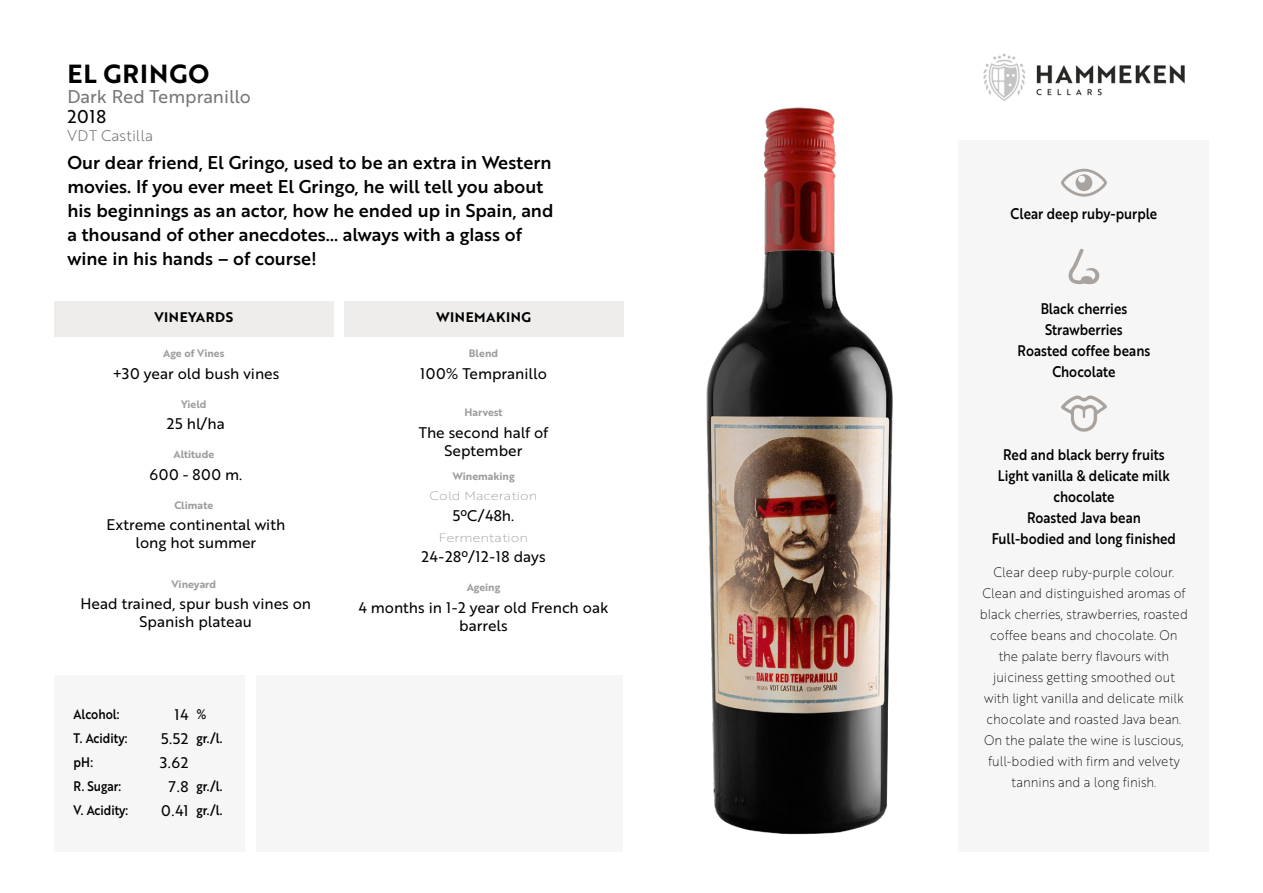
<style>
.page{position:relative;width:1263px;height:893px;background:#fff}
.page>*{position:absolute;margin:0;border:0;box-sizing:border-box;transform-origin:0 0}
.t1{font:25.5px "Brother 1816 Bold";letter-spacing:.04em;color:#000}
.t2{font:18px/24px "Brother 1816 Medium";color:#000}
.t3{font:18px "Brother 1816 Regular";color:#777776}
.t4{font:18px "Brother 1816 Regular";color:#000}
.t5{font:15px/18px "Brother 1816 Regular";color:#000;text-align:center}
.t6{font:15px/21px "Brother 1816 Medium";color:#000;text-align:center;scale:.88 1}
.t7{font:15px "Brother 1816 Regular";letter-spacing:.02em;color:#000}
.t8{font:15px "Brother 1816 Light";letter-spacing:.005em;color:#706f6f}
.t9{font:13.5px/21px "Brother 1816 Thin";color:#000;text-align:center;scale:.92 1}
.t10{font:13.5px/23.9px "Brother 1816 Medium";color:#000;scale:.88 1}
.t11{font:13.5px "Brother 1816 Bold";letter-spacing:.04em;color:#000}
.t12{font:12px "Brother 1816 Thin";color:#9d9d9c;scale:1.15 1}
.t13{font:10.5px "Brother 1816 Bold";color:#9d9d9c}
</style>
<div class="page">
<div style="left:958px;top:140px;width:251px;height:711px;background:#f7f6f6"></div>
<div style="left:257px;top:675px;width:366px;height:176px;background:#f7f6f6"></div>
<div style="left:54px;top:675px;width:190px;height:176px;background:#f7f6f6"></div>
<div style="left:344px;top:301px;width:279px;height:36px;background:#efedec"></div>
<div style="left:54px;top:301px;width:280px;height:36px;background:#efedec"></div>
<svg style="left:1061px;top:395px;width:46px;height:37px"></svg>
<svg style="left:1068px;top:249px;width:32px;height:35px"></svg>
<svg style="left:1061px;top:169px;width:46px;height:28px"></svg>
<img style="left:983px;top:53px;width:202px;height:48px">
<img style="left:623px;top:72px;width:369px;height:763px">
<h1 class="t1" style="left:67px;top:54px;width:143px">EL GRINGO</h1>
<h2 class="t3" style="left:67px;top:83px;width:185px">Dark Red Tempranillo</h2>
<h2 class="t4" style="left:67px;top:103px;width:40px">2018</h2>
<p class="t8" style="left:67px;top:125px;width:87px">VDT Castilla</p>
<p class="t2" style="left:67px;top:150px;width:487px">Our dear friend, El Gringo, used to be an extra in Western movies. If you ever meet El Gringo, he will tell you about his beginnings as an actor, how he ended up in Spain, and a thousand of other anecdotes… always with a glass of wine in his hands – of course!</p>
<p class="t11" style="left:154px;top:307px;width:80px">VINEYARDS</p>
<p class="t11" style="left:436px;top:307px;width:97px">WINEMAKING</p>
<p class="t13" style="left:163px;top:345px;width:63px">Age of Vines</p>
<p class="t13" style="left:469px;top:345px;width:31px">Blend</p>
<p class="t5" style="left:112px;top:364px;width:168px">+30 year old bush vines</p>
<p class="t5" style="left:420px;top:364px;width:128px">100% Tempranillo</p>
<p class="t5" style="left:167px;top:414px;width:59px">25 hl/ha</p>
<p class="t5" style="left:419px;top:423px;width:131px">The second half of<br>September</p>
<p class="t5" style="left:149px;top:465px;width:94px">600 - 800 m.</p>
<p class="t5" style="left:453px;top:506px;width:63px">5ºC/48h.</p>
<p class="t5" style="left:106px;top:515px;width:180px">Extreme continental with long hot summer</p>
<p class="t7" style="left:421px;top:545px;width:126px">24-28º/12-18 days</p>
<p class="t5" style="left:80px;top:594px;width:232px">Head trained, spur bush vines on<br>Spanish plateau</p>
<p class="t5" style="left:358px;top:598px;width:251px">4 months in 1-2 year old French oak barrels</p>
<p class="t13" style="left:181px;top:396px;width:27px">Yield</p>
<p class="t13" style="left:464px;top:404px;width:40px">Harvest</p>
<p class="t13" style="left:173px;top:446px;width:42px">Altitude</p>
<p class="t13" style="left:452px;top:469px;width:64px">Winemaking</p>
<p class="t12" style="left:430px;top:487px;width:95px">Cold Maceration</p>
<p class="t12" style="left:439px;top:528px;width:79px">Fermentation</p>
<p class="t13" style="left:174px;top:497px;width:40px">Climate</p>
<p class="t13" style="left:171px;top:576px;width:46px">Vineyard</p>
<p class="t13" style="left:467px;top:579px;width:35px">Ageing</p>
<p class="t5" style="left:161px;top:702px;width:29px;line-height:23.9px;text-align:right">14<br>5.52</p>
<p class="t10" style="left:74px;top:702px;width:53px">Alcohol:</p>
<p class="t10" style="left:197px;top:702px;width:13px">%</p>
<p class="t10" style="left:74px;top:726px;width:63px">T. Acidity:</p>
<p class="t10" style="left:197px;top:726px;width:31px">gr./l.</p>
<p class="t10" style="left:74px;top:750px;width:56px">pH:<br>R. Sugar:</p>
<p class="t5" style="left:160px;top:750px;width:30px;line-height:23.9px">3.62<br>7.8</p>
<p class="t10" style="left:197px;top:774px;width:31px">gr./l.</p>
<p class="t10" style="left:74px;top:798px;width:64px">V. Acidity:</p>
<p class="t10" style="left:197px;top:798px;width:31px">gr./l.</p>
<p class="t5" style="left:161px;top:801px;width:29px">0.41</p>
<p class="t6" style="left:1011px;top:203px;width:168px">Clear deep ruby-purple</p>
<p class="t6" style="left:1018px;top:297px;width:152px">Black cherries<br>Strawberries<br>Roasted coffee beans<br>Chocolate</p>
<p class="t6" style="left:992px;top:443px;width:211px">Red and black berry fruits<br>Light vanilla &amp; delicate milk chocolate<br>Roasted Java bean<br>Full-bodied and long finished</p>
<p class="t9" style="left:980px;top:561px;width:228px">Clear deep ruby-purple colour.<br>Clean and distinguished aromas of black cherries, strawberries, roasted coffee beans and chocolate. On the palate berry flavours with juiciness getting smoothed out with light vanilla and delicate milk chocolate and roasted Java bean.<br>On the palate the wine is luscious, full-bodied with firm and velvety tannins and a long finish.</p>
</div>
